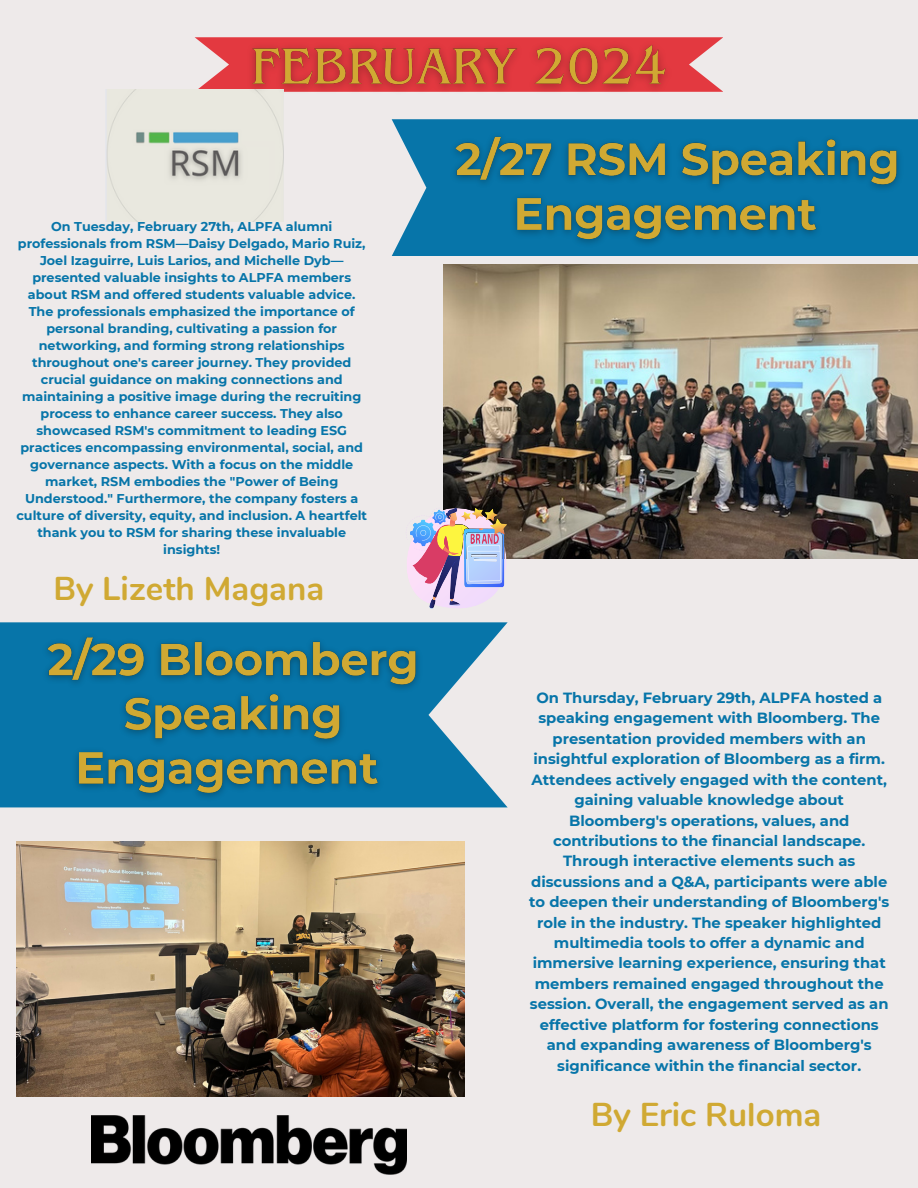
<style>
.page{position:relative;width:918px;height:1188px;background:#eeeaea}
.page>*{position:absolute;margin:0;border:0;box-sizing:border-box;transform-origin:0 0}
.t1{font:700 33px "Nunito";color:#d0a933}
.t2{font:700 14.7px/20.4px "Montserrat";color:#0775a9;text-align:center}
.t3{font:700 12.75px/17px "Montserrat";color:#0775a9;text-align:center}
</style>
<div class="page">
<svg style="left:392px;top:119px;width:526px;height:137px;fill:#0775a9"></svg>
<svg style="left:0;top:622px;width:508px;height:185px;fill:#0775a9"></svg>
<svg style="left:195px;top:37px;width:528px;height:55px"></svg>
<img style="left:91px;top:1116px;width:315px;height:58px">
<img style="left:443px;top:265px;width:475px;height:293px">
<img style="left:407px;top:507px;width:100px;height:102px">
<img style="left:106px;top:90px;width:178px;height:131px">
<img style="left:16px;top:841px;width:448px;height:255px">
<img style="left:444px;top:127px;width:466px;height:126px">
<img style="left:35px;top:627px;width:393px;height:180px">
<img style="left:237px;top:37px;width:443px;height:63px">
<h3 class="t3" style="left:16px;top:218px;width:352px">On Tuesday, February 27th, ALPFA alumni professionals from RSM—Daisy Delgado, Mario Ruiz, Joel Izaguirre, Luis Larios, and Michelle Dyb— presented valuable insights to ALPFA members about RSM and offered students valuable advice.<br>The professionals emphasized the importance of personal branding, cultivating a passion for networking, and forming strong relationships throughout one's career journey. They provided crucial guidance on making connections and maintaining a positive image during the recruiting process to enhance career success. They also showcased RSM's commitment to leading ESG practices encompassing environmental, social, and governance aspects. With a focus on the middle market, RSM embodies the "Power of Being Understood." Furthermore, the company fosters a culture of diversity, equity, and inclusion. A heartfelt thank you to RSM for sharing these invaluable insights!</h3>
<h4 class="t1" style="left:53px;top:567px;width:272px">By Lizeth Magana</h4>
<p class="t2" style="left:529px;top:688px;width:362px">On Thursday, February 29th, ALPFA hosted a speaking engagement with Bloomberg. The presentation provided members with an insightful exploration of Bloomberg as a firm.<br>Attendees actively engaged with the content, gaining valuable knowledge about Bloomberg's operations, values, and contributions to the financial landscape.<br>Through interactive elements such as discussions and a Q&amp;A, participants were able to deepen their understanding of Bloomberg's role in the industry. The speaker highlighted multimedia tools to offer a dynamic and immersive learning experience, ensuring that members remained engaged throughout the session. Overall, the engagement served as an effective platform for fostering connections and expanding awareness of Bloomberg's significance within the financial sector.</p>
<p class="t1" style="left:591px;top:1093px;width:232px">By Eric Ruloma</p>
</div>
